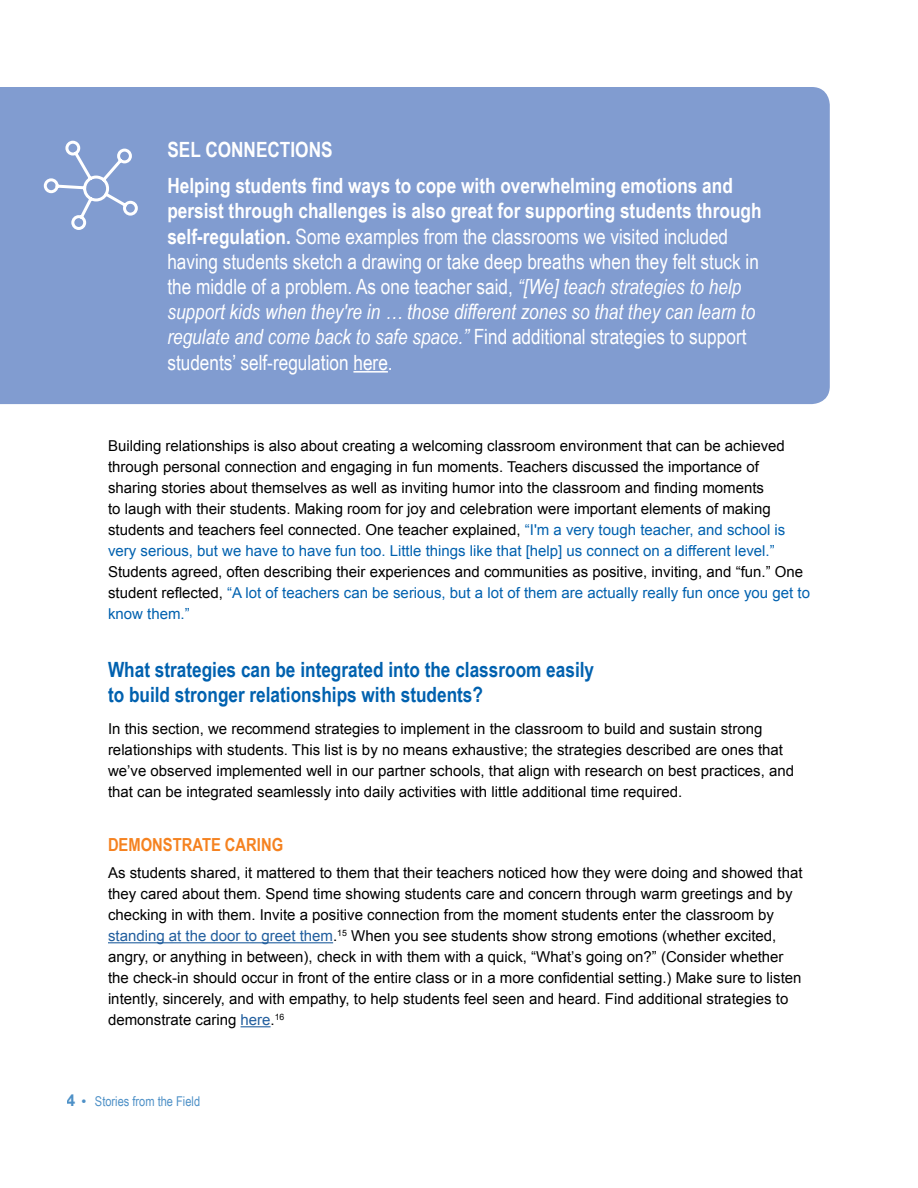
<style>
.page{position:relative;width:918px;height:1188px;background:#fff}
.page>*{position:absolute;margin:0;border:0;box-sizing:border-box;transform-origin:0 0}
.t1{font:21px/25.2px "Arial Narrow";color:#fff}
.t2{font:700 21px/25.2px "Arial Narrow";color:#0061af}
.t3{font:700 21px/35.7px "Arial Narrow";color:#fff}
.t4{font:700 18px "Arial Narrow";color:#f58220}
.t5{font:15px/21px "Arial";color:#000}
.t6{font:13.5px "Arial Narrow";color:#0061af}
.s1{font-weight:700}
.s2{font-style:italic}
.s3{color:#0061af}
.s4{color:#215e9e}
.s5{font-family:"Arial";font-weight:700;font-size:16.5px}
.s6{font-family:"The Mix Semi Light Caps";font-size:16.5px}
</style>
<div class="page">
<hr style="left:108px;top:942px;width:225px;height:1px;background:#215e9e">
<hr style="left:241px;top:1026px;width:30px;height:1px;background:#215e9e">
<div style="left:0;top:87px;width:830px;height:317px;background:#819cd0"></div>
<hr style="left:353px;top:371px;width:35px;height:2px;background:#fff">
<svg style="left:42px;top:87px;width:97px;height:201px"></svg>
<h1 class="t3" style="left:167px;top:131px;width:567px">SEL CONNECTIONS<br>Helping students find ways to cope with overwhelming emotions and</h1>
<p class="t1" style="left:167px;top:198px;width:596px"><span class="s1">persist through challenges is also great for supporting students through self-regulation.</span> Some examples from the classrooms we visited included having students sketch a drawing or take deep breaths when they felt stuck in the middle of a problem. As one teacher said, <span class="s2">“[We] teach strategies to help support kids when they're in … those different zones so that they can learn to regulate and come back to safe space.”</span> Find additional strategies to support students’ self-regulation here.</p>
<p class="t5" style="left:108px;top:435px;width:679px">Building relationships is also about creating a welcoming classroom environment that can be achieved through personal connection and engaging in fun moments. Teachers discussed the importance of sharing stories about themselves as well as inviting humor into the classroom and finding moments<br>to laugh with their students. Making room for joy and celebration were important elements of making students and teachers feel connected. One teacher explained, <span class="s3">“I'm a very tough teacher, and school is very serious, but we have to have fun too. Little things like that [help] us connect on a different level.”</span></p>
<p class="t5" style="left:108px;top:561px;width:704px">Students agreed, often describing their experiences and communities as positive, inviting, and “fun.” One student reflected, <span class="s3">“A lot of teachers can be serious, but a lot of them are actually really fun once you get to know them.”</span></p>
<h1 class="t2" style="left:108px;top:656px;width:488px">What strategies can be integrated into the classroom easily to build stronger relationships with students?</h1>
<p class="t5" style="left:108px;top:718px;width:688px">In this section, we recommend strategies to implement in the classroom to build and sustain strong relationships with students. This list is by no means exhaustive; the strategies described are ones that we’ve observed implemented well in our partner schools, that align with research on best practices, and that can be integrated seamlessly into daily activities with little additional time required.</p>
<p class="t4" style="left:108px;top:831px;width:177px">DEMONSTRATE CARING</p>
<p class="t5" style="left:108px;top:863px;width:696px">As students shared, it mattered to them that their teachers noticed how they were doing and showed that they cared about them. Spend time showing students care and concern through warm greetings and by checking in with them. Invite a positive connection from the moment students enter the classroom by <span class="s4">standing at the door to greet them</span>.<sup>15</sup> When you see students show strong emotions (whether excited, angry, or anything in between), check in with them with a quick, “What’s going on?” (Consider whether the check-in should occur in front of the entire class or in a more confidential setting.) Make sure to listen intently, sincerely, and with empathy, to help students feel seen and heard. Find additional strategies to demonstrate caring <span class="s4">here</span>.<sup>16</sup></p>
<p class="t6" style="left:67px;top:1092px;width:135px"><span class="s5">4</span> <span class="s6">•</span> Stories from the Field</p>
</div>
